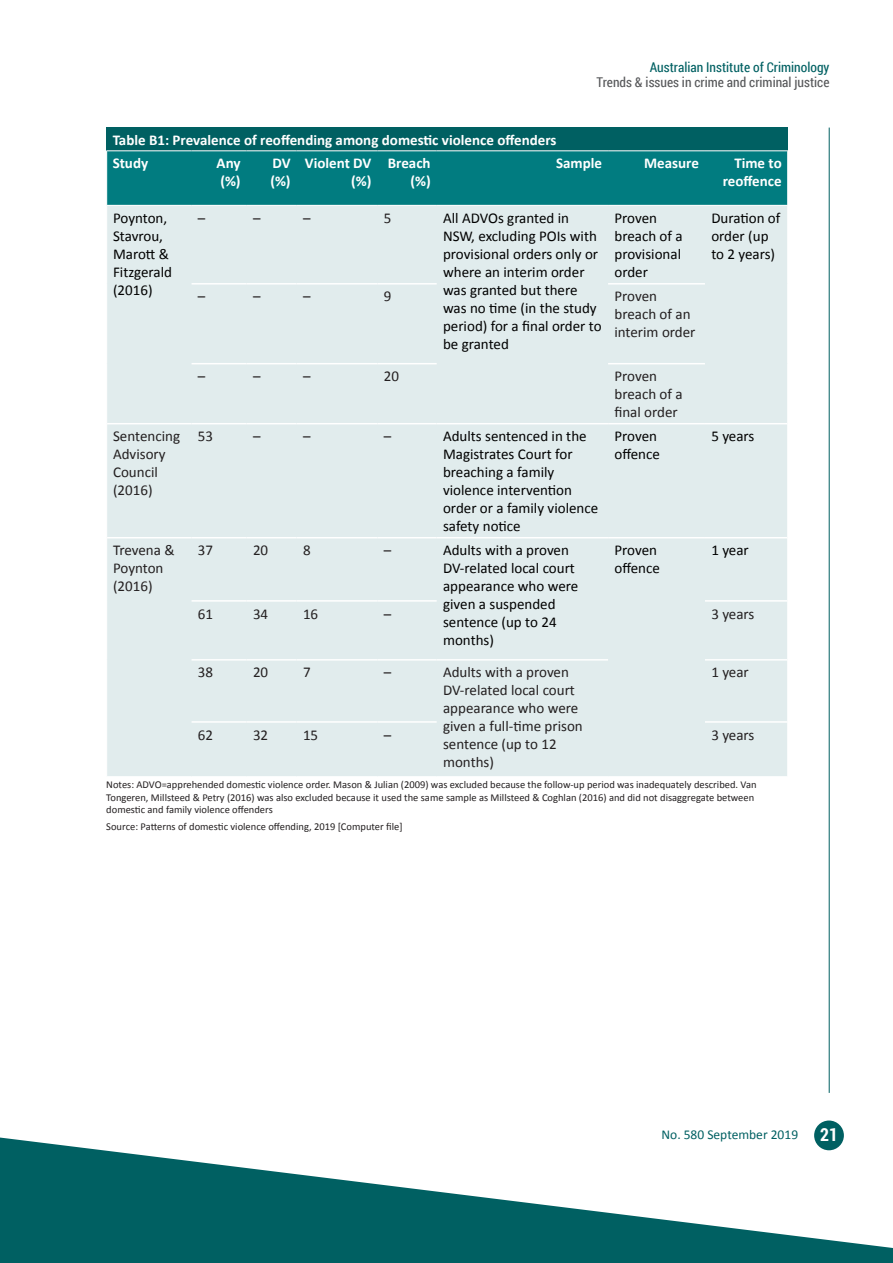
<style>
.page{position:relative;width:893px;height:1263px;background:#fff}
.page>*{position:absolute;margin:0;border:0;box-sizing:border-box;transform-origin:0 0}
.Body__table{font:15px/18px "Calibri";color:#000}
.Body__table-2{font:15px/18px "Calibri";color:#231f20}
.Body_table_section_h{font:700 15px/18px "Calibri";color:#fff;text-align:right}
.Body_table_heading{font:700 15px "Calibri";color:#fff}
.t1{font:13.5px "Roboto Condensed";color:#57585a}
.t2{font:13.5px "Roboto Condensed";color:#006062}
.t3{font:13.5px "Calibri";color:#006062}
.Table_notes{font:10.5px/12.6px "Calibri";color:#231f20}
.s1{font-family:"Roboto Condensed";font-weight:700;font-size:18px;color:#fff}
</style>
<div class="page">
<hr style="left:829px;top:128px;width:1px;height:965px;background:#006062">
<div style="left:814px;top:1120px;width:30px;height:30px;background:#006062;border-radius:50%"></div>
<svg style="left:0;top:1137px;width:893px;height:126px;fill:#006062"></svg>
<div style="left:107px;top:128px;width:681px;height:23px;background:#006062"></div>
<div style="left:107px;top:151px;width:680px;height:54px;background:#017c80"></div>
<div style="left:107px;top:206px;width:680px;height:570px;background:#e1eced"></div>
<hr style="left:192px;top:283px;width:55px;height:2px;background:#fff">
<hr style="left:247px;top:283px;width:50px;height:2px;background:#fff">
<hr style="left:297px;top:283px;width:80px;height:2px;background:#fff">
<hr style="left:377px;top:283px;width:60px;height:2px;background:#fff">
<hr style="left:608px;top:283px;width:97px;height:2px;background:#fff">
<hr style="left:192px;top:363px;width:55px;height:1px;background:#fff">
<hr style="left:247px;top:363px;width:50px;height:1px;background:#fff">
<hr style="left:297px;top:363px;width:80px;height:1px;background:#fff">
<hr style="left:377px;top:363px;width:60px;height:1px;background:#fff">
<hr style="left:608px;top:363px;width:97px;height:1px;background:#fff">
<hr style="left:107px;top:423px;width:85px;height:1px;background:#fff">
<hr style="left:192px;top:423px;width:55px;height:1px;background:#fff">
<hr style="left:247px;top:423px;width:50px;height:1px;background:#fff">
<hr style="left:297px;top:423px;width:80px;height:1px;background:#fff">
<hr style="left:377px;top:423px;width:60px;height:1px;background:#fff">
<hr style="left:437px;top:423px;width:171px;height:1px;background:#fff">
<hr style="left:608px;top:423px;width:97px;height:1px;background:#fff">
<hr style="left:705px;top:423px;width:82px;height:1px;background:#fff">
<hr style="left:107px;top:537px;width:85px;height:1px;background:#fff">
<hr style="left:192px;top:537px;width:55px;height:1px;background:#fff">
<hr style="left:247px;top:537px;width:50px;height:1px;background:#fff">
<hr style="left:297px;top:537px;width:80px;height:1px;background:#fff">
<hr style="left:377px;top:537px;width:60px;height:1px;background:#fff">
<hr style="left:437px;top:537px;width:171px;height:1px;background:#fff">
<hr style="left:608px;top:537px;width:97px;height:1px;background:#fff">
<hr style="left:705px;top:537px;width:82px;height:1px;background:#fff">
<hr style="left:192px;top:600px;width:55px;height:2px;background:#fff">
<hr style="left:247px;top:600px;width:50px;height:2px;background:#fff">
<hr style="left:297px;top:600px;width:80px;height:2px;background:#fff">
<hr style="left:377px;top:600px;width:60px;height:2px;background:#fff">
<hr style="left:705px;top:600px;width:82px;height:2px;background:#fff">
<hr style="left:192px;top:659px;width:55px;height:2px;background:#fff">
<hr style="left:247px;top:659px;width:50px;height:2px;background:#fff">
<hr style="left:297px;top:659px;width:80px;height:2px;background:#fff">
<hr style="left:377px;top:659px;width:60px;height:2px;background:#fff">
<hr style="left:437px;top:659px;width:171px;height:2px;background:#fff">
<hr style="left:705px;top:659px;width:82px;height:2px;background:#fff">
<hr style="left:192px;top:721px;width:55px;height:2px;background:#fff">
<hr style="left:247px;top:721px;width:50px;height:2px;background:#fff">
<hr style="left:297px;top:721px;width:80px;height:2px;background:#fff">
<hr style="left:377px;top:721px;width:60px;height:2px;background:#fff">
<hr style="left:705px;top:721px;width:82px;height:2px;background:#fff">
<hr style="left:106px;top:150px;width:86px;height:1px;background:#fff">
<hr style="left:192px;top:150px;width:55px;height:1px;background:#fff">
<hr style="left:247px;top:150px;width:50px;height:1px;background:#fff">
<hr style="left:297px;top:150px;width:80px;height:1px;background:#fff">
<hr style="left:377px;top:150px;width:60px;height:1px;background:#fff">
<hr style="left:437px;top:150px;width:171px;height:1px;background:#fff">
<hr style="left:608px;top:150px;width:97px;height:1px;background:#fff">
<hr style="left:705px;top:150px;width:83px;height:1px;background:#fff">
<p class="t2" style="left:650px;top:58px;width:181px">Australian Institute of Criminology</p>
<p class="t1" style="left:597px;top:73px;width:234px">Trends &amp; issues in crime and criminal justice</p>
<p class="Body_table_heading" style="left:113px;top:130px;width:445px">Table B1: Prevalence of reoffending among domestic violence offenders</p>
<p class="Body_table_section_h" style="left:113px;top:154px;width:37px">Study</p>
<p class="Body_table_section_h" style="left:217px;top:154px;width:25px;text-align:left">Any (%)</p>
<p class="Body_table_section_h" style="left:270px;top:154px;width:22px;text-align:left">DV (%)</p>
<p class="Body_table_section_h" style="left:305px;top:154px;width:68px">Violent DV (%)</p>
<p class="Body_table_section_h" style="left:388px;top:154px;width:44px">Breach (%)</p>
<p class="Body_table_section_h" style="left:556px;top:154px;width:47px">Sample</p>
<p class="Body_table_section_h" style="left:644px;top:154px;width:56px">Measure</p>
<p class="Body_table_section_h" style="left:723px;top:154px;width:60px">Time to reoffence</p>
<p class="Body__table" style="left:113px;top:209px;width:60px">Poynton,<br>Stavrou,<br>Marott &amp;<br>Fitzgerald (2016)</p>
<p class="Body__table-2" style="left:198px;top:209px;width:9px">–</p>
<p class="Body__table-2" style="left:253px;top:209px;width:9px">–</p>
<p class="Body__table-2" style="left:303px;top:209px;width:9px">–</p>
<p class="Body__table-2" style="left:384px;top:209px;width:9px">5</p>
<p class="Body__table" style="left:443px;top:209px;width:160px">All ADVOs granted in<br>NSW, excluding POIs with provisional orders only or where an interim order was granted but there was no time (in the study period) for a final order to be granted</p>
<p class="Body__table" style="left:614px;top:209px;width:70px">Proven breach of a provisional order</p>
<p class="Body__table" style="left:711px;top:209px;width:71px">Duration of order (up to 2 years)</p>
<p class="Body__table-2" style="left:198px;top:287px;width:9px">–</p>
<p class="Body__table-2" style="left:253px;top:287px;width:9px">–</p>
<p class="Body__table-2" style="left:303px;top:287px;width:9px">–</p>
<p class="Body__table-2" style="left:384px;top:287px;width:9px">9</p>
<p class="Body__table-2" style="left:614px;top:287px;width:83px">Proven breach of an interim order</p>
<p class="Body__table-2" style="left:198px;top:367px;width:9px">–</p>
<p class="Body__table-2" style="left:253px;top:367px;width:9px">–</p>
<p class="Body__table-2" style="left:303px;top:367px;width:9px">–</p>
<p class="Body__table-2" style="left:384px;top:367px;width:17px">20</p>
<p class="Body__table-2" style="left:614px;top:367px;width:70px">Proven breach of a final order</p>
<p class="Body__table-2" style="left:113px;top:427px;width:69px">Sentencing<br>Advisory<br>Council (2016)</p>
<p class="Body__table-2" style="left:198px;top:427px;width:17px">53</p>
<p class="Body__table-2" style="left:253px;top:427px;width:9px">–</p>
<p class="Body__table-2" style="left:303px;top:427px;width:9px">–</p>
<p class="Body__table-2" style="left:384px;top:427px;width:9px">–</p>
<p class="Body__table" style="left:443px;top:427px;width:157px">Adults sentenced in the<br>Magistrates Court for breaching a family violence intervention order or a family violence safety notice</p>
<p class="Body__table" style="left:614px;top:427px;width:47px">Proven offence</p>
<p class="Body__table" style="left:711px;top:427px;width:45px">5 years</p>
<p class="Body__table-2" style="left:113px;top:541px;width:63px">Trevena &amp;<br>Poynton (2016)</p>
<p class="Body__table-2" style="left:198px;top:541px;width:17px">37</p>
<p class="Body__table-2" style="left:253px;top:541px;width:17px">20</p>
<p class="Body__table-2" style="left:303px;top:541px;width:9px">8</p>
<p class="Body__table-2" style="left:384px;top:541px;width:9px">–</p>
<p class="Body__table" style="left:443px;top:541px;width:137px">Adults with a proven<br>DV-related local court appearance who were given a suspended sentence (up to 24 months)</p>
<p class="Body__table" style="left:614px;top:541px;width:47px">Proven offence</p>
<p class="Body__table" style="left:711px;top:541px;width:39px">1 year</p>
<p class="Body__table-2" style="left:198px;top:605px;width:17px">61</p>
<p class="Body__table-2" style="left:253px;top:605px;width:17px">34</p>
<p class="Body__table-2" style="left:303px;top:605px;width:17px">16</p>
<p class="Body__table-2" style="left:384px;top:605px;width:9px">–</p>
<p class="Body__table-2" style="left:711px;top:605px;width:45px">3 years</p>
<p class="Body__table-2" style="left:198px;top:663px;width:17px">38</p>
<p class="Body__table-2" style="left:253px;top:663px;width:17px">20</p>
<p class="Body__table-2" style="left:303px;top:663px;width:9px">7</p>
<p class="Body__table-2" style="left:384px;top:663px;width:9px">–</p>
<p class="Body__table-2" style="left:443px;top:663px;width:141px">Adults with a proven<br>DV-related local court appearance who were given a full-time prison sentence (up to 12 months)</p>
<p class="Body__table-2" style="left:711px;top:663px;width:39px">1 year</p>
<p class="Body__table-2" style="left:198px;top:726px;width:17px">62</p>
<p class="Body__table-2" style="left:253px;top:726px;width:17px">32</p>
<p class="Body__table-2" style="left:303px;top:726px;width:17px">15</p>
<p class="Body__table-2" style="left:384px;top:726px;width:9px">–</p>
<p class="Body__table-2" style="left:711px;top:726px;width:45px">3 years</p>
<p class="Table_notes" style="left:106px;top:778px;width:652px">Notes: ADVO=apprehended domestic violence order. Mason &amp; Julian (2009) was excluded because the follow-up period was inadequately described. Van<br>Tongeren, Millsteed &amp; Petry (2016) was also excluded because it used the same sample as Millsteed &amp; Coghlan (2016) and did not disaggregate between domestic and family violence offenders</p>
<p class="Table_notes" style="left:106px;top:820px;width:298px">Source: Patterns of domestic violence offending, 2019 [Computer file]</p>
<p class="t3" style="left:661px;top:1126px;width:178px">No. 580 September 2019 <span class="s1">21</span></p>
</div>
